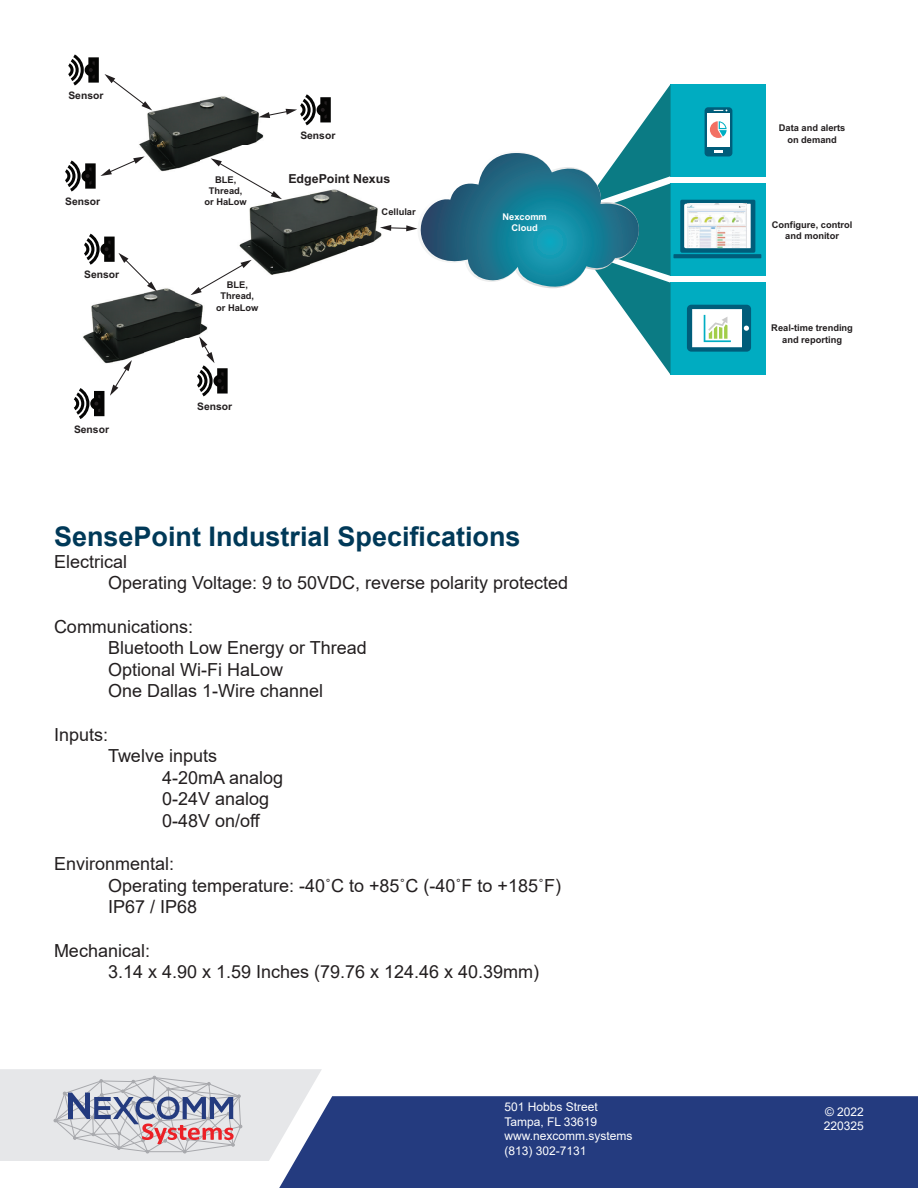
<style>
.page{position:relative;width:918px;height:1188px;background:#fff}
.page>*{position:absolute;margin:0;border:0;box-sizing:border-box;transform-origin:0 0}
.t1{font:700 27px "Arial";color:#003958}
.t2{font:18px "Arial";color:#231f20}
.t3{font:700 12.45px "Arial";color:#231f20}
.t4{font:12px/14.4px "Arial";color:#fff}
.t5{font:700 10.35px "Arial";color:#231f20}
.t6{font:700 9.3px/11.1px "Arial";color:#231f20;text-align:center}
.t7{font:700 9.3px/11.1px "Arial";color:#fff;text-align:center}
</style>
<div class="page">
<svg style="left:0;top:1069px;width:322px;height:92px"></svg>
<div style="left:279px;top:1096px;width:639px;height:92px;background:#243b7f"></div>
<img style="left:83px;top:288px;width:124px;height:76px">
<img style="left:239px;top:189px;width:141px;height:86px">
<img style="left:139px;top:96px;width:124px;height:75px">
<div style="left:670px;top:183px;width:96px;height:93px;background:#00acc1"></div>
<div style="left:670px;top:283px;width:96px;height:92px;background:#00acc1"></div>
<div style="left:670px;top:84px;width:96px;height:92px;background:#00acc1"></div>
<div style="left:687px;top:305px;width:64px;height:47px;background:#005d7a;border-radius:4px"></div>
<svg style="left:744px;top:326px;width:5px;height:5px"></svg>
<div style="left:692px;top:309px;width:50px;height:38px;background:#fff"></div>
<svg style="left:704px;top:315px;width:27px;height:27px"></svg>
<svg style="left:680px;top:200px;width:75px;height:53px"></svg>
<svg style="left:684px;top:204px;width:67px;height:44px"></svg>
<hr style="left:673px;top:254px;width:88px;height:4px;background:#005d7a">
<div style="left:705px;top:107px;width:27px;height:49px;background:#005d7a;border-radius:4px"></div>
<div style="left:707px;top:113px;width:23px;height:34px;background:#fff"></div>
<svg style="left:714px;top:110px;width:13px;height:1px"></svg>
<svg style="left:714px;top:150px;width:9px;height:3px"></svg>
<svg style="left:710px;top:121px;width:17px;height:17px"></svg>
<img style="left:688px;top:204px;width:59px;height:43px">
<svg style="left:190px;top:260px;width:62px;height:35px"></svg>
<svg style="left:105px;top:74px;width:47px;height:36px"></svg>
<svg style="left:211px;top:158px;width:71px;height:41px"></svg>
<svg style="left:380px;top:84px;width:291px;height:291px"></svg>
<svg style="left:65px;top:156px;width:80px;height:36px"></svg>
<svg style="left:259px;top:94px;width:72px;height:31px"></svg>
<svg style="left:68px;top:54px;width:31px;height:32px"></svg>
<svg style="left:84px;top:234px;width:73px;height:58px"></svg>
<svg style="left:74px;top:388px;width:30px;height:31px"></svg>
<svg style="left:197px;top:337px;width:31px;height:59px"></svg>
<svg style="left:110px;top:360px;width:22px;height:36px"></svg>
<p class="t5" style="left:68px;top:88px;width:37px">Sensor</p>
<p class="t5" style="left:65px;top:194px;width:37px">Sensor</p>
<p class="t5" style="left:84px;top:267px;width:37px">Sensor</p>
<p class="t5" style="left:74px;top:422px;width:37px">Sensor</p>
<p class="t5" style="left:300px;top:128px;width:37px">Sensor</p>
<p class="t6" style="left:205px;top:174px;width:44px">BLE,<br>Thread, or HaLow</p>
<p class="t3" style="left:288px;top:169px;width:104px">EdgePoint Nexus</p>
<p class="t6" style="left:216px;top:280px;width:44px">BLE,<br>Thread, or HaLow</p>
<p class="t5" style="left:197px;top:399px;width:37px">Sensor</p>
<p class="t6" style="left:382px;top:207px;width:36px">Cellular</p>
<p class="t6" style="left:779px;top:123px;width:68px">Data and alerts on demand</p>
<p class="t7" style="left:502px;top:211px;width:46px">Nexcomm<br>Cloud</p>
<p class="t6" style="left:772px;top:219px;width:82px">Configure, control and monitor</p>
<p class="t6" style="left:771px;top:323px;width:83px">Real-time trending and reporting</p>
<p class="t1" style="left:54px;top:518px;width:468px">SensePoint Industrial Specifications</p>
<p class="t2" style="left:54px;top:549px;width:75px">Electrical</p>
<p class="t2" style="left:108px;top:571px;width:462px">Operating Voltage: 9 to 50VDC, reverse polarity protected</p>
<p class="t2" style="left:54px;top:614px;width:141px">Communications:</p>
<p class="t2" style="left:108px;top:635px;width:260px">Bluetooth Low Energy or Thread</p>
<p class="t2" style="left:108px;top:657px;width:177px">Optional Wi-Fi HaLow</p>
<p class="t2" style="left:108px;top:679px;width:217px">One Dallas 1-Wire channel</p>
<p class="t2" style="left:54px;top:722px;width:56px">Inputs:</p>
<p class="t2" style="left:108px;top:743px;width:111px">Twelve inputs</p>
<p class="t2" style="left:162px;top:765px;width:123px">4-20mA analog</p>
<p class="t2" style="left:162px;top:787px;width:109px">0-24V analog</p>
<p class="t2" style="left:162px;top:808px;width:100px">0-48V on/off</p>
<p class="t2" style="left:54px;top:851px;width:122px">Environmental:</p>
<p class="t2" style="left:108px;top:873px;width:455px">Operating temperature: -40˚C to +85˚C (-40˚F to +185˚F)</p>
<p class="t2" style="left:108px;top:895px;width:91px">IP67 / IP68</p>
<p class="t2" style="left:54px;top:938px;width:98px">Mechanical:</p>
<p class="t2" style="left:108px;top:959px;width:433px">3.14 x 4.90 x 1.59 Inches (79.76 x 124.46 x 40.39mm)</p>
<p class="t4" style="left:504px;top:1100px;width:130px">501 Hobbs Street<br>Tampa, FL 33619 www.nexcomm.systems (813) 302-7131</p>
<p class="t4" style="left:825px;top:1104px;width:40px">© 2022</p>
<p class="t4" style="left:824px;top:1119px;width:42px">220325</p>
</div>
